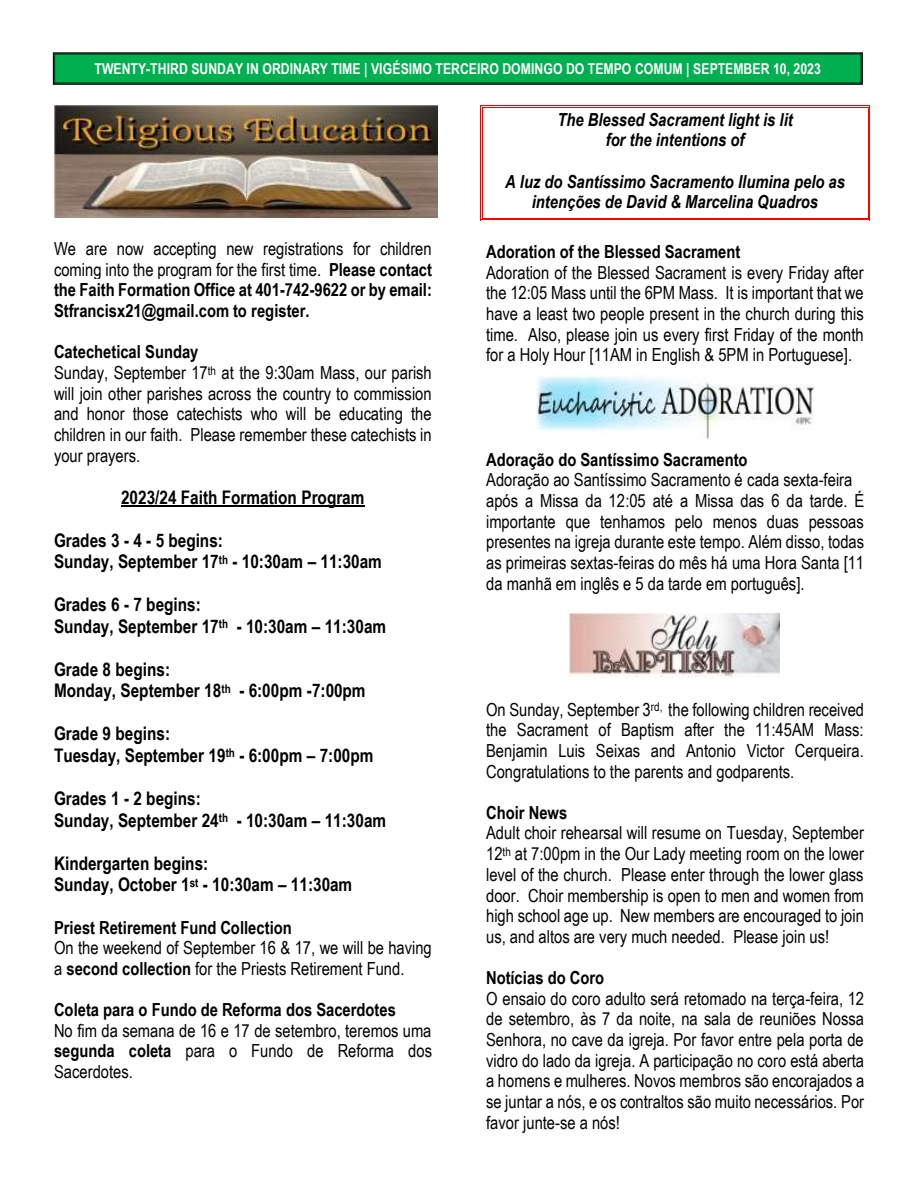
<style>
.page{position:relative;width:918px;height:1188px;background:#fff}
.page>*{position:absolute;margin:0;border:0;box-sizing:border-box;transform-origin:0 0}
.t1{font:700 18.75px/21.6px "Arial Narrow";color:#000}
.t2{font:18px/20.7px "Arial Narrow";color:#000;text-align:justify}
.t3{font:700 18px/20.7px "Arial Narrow";color:#000;text-align:justify}
.t4{font:italic 700 18px/20.7px "Arial Narrow";color:#000;text-align:center}
.t5{font:700 15px "Arial Narrow";color:#fff}
.s1{font-weight:400}
.s2{font-weight:700}
</style>
<div class="page">
<svg style="left:53px;top:52px;width:810px;height:33px;background:#049c49"></svg>
<hr style="left:121px;top:506px;width:244px;height:1px;background:#000">
<hr style="left:482px;top:105px;width:386px;height:1px;background:#f00">
<hr style="left:482px;top:107px;width:386px;height:1px;background:#f00">
<hr style="left:482px;top:219px;width:386px;height:1px;background:#f00">
<hr style="left:482px;top:218px;width:386px;height:1px;background:#f00">
<svg style="left:480px;top:105px;width:3px;height:115px"></svg>
<svg style="left:868px;top:105px;width:2px;height:115px"></svg>
<img style="left:54px;top:105px;width:383px;height:112px">
<img style="left:537px;top:375px;width:276px;height:63px">
<img style="left:570px;top:614px;width:210px;height:64px">
<p class="t5" style="left:95px;top:60px;width:728px">TWENTY-THIRD SUNDAY IN ORDINARY TIME | VIGÉSIMO TERCEIRO DOMINGO DO TEMPO COMUM | SEPTEMBER 10, 2023</p>
<p class="t3" style="left:54px;top:238px;width:380px"><span class="s1">We are now accepting new registrations for children coming into the program for the first time.</span> Please contact the Faith Formation Office at 401-742-9622 or by email:<br>Stfrancisx21@gmail.com to register.</p>
<p class="t2" style="left:54px;top:342px;width:379px;text-align:left"><span class="s2">Catechetical Sunday<br></span>Sunday, September 17<sup>th</sup> at the 9:30am Mass, our parish will join other parishes across the country to commission and honor those catechists who will be educating the children in our faith. Please remember these catechists in your prayers.</p>
<p class="t1" style="left:121px;top:486px;width:245px">2023/24 Faith Formation Program</p>
<p class="t1" style="left:54px;top:529px;width:329px">Grades 3 - 4 - 5 begins:<br>Sunday, September 17<sup>th</sup> - 10:30am – 11:30am</p>
<p class="t1" style="left:54px;top:594px;width:334px">Grades 6 - 7 begins:<br>Sunday, September 17<sup>th</sup> - 10:30am – 11:30am</p>
<p class="t1" style="left:54px;top:658px;width:313px">Grade 8 begins:<br>Monday, September 18<sup>th</sup> - 6:00pm -7:00pm</p>
<p class="t1" style="left:54px;top:723px;width:321px">Grade 9 begins:<br>Tuesday, September 19<sup>th</sup> - 6:00pm – 7:00pm</p>
<p class="t1" style="left:54px;top:787px;width:334px">Grades 1 - 2 begins:<br>Sunday, September 24<sup>th</sup> - 10:30am – 11:30am</p>
<p class="t1" style="left:54px;top:852px;width:300px">Kindergarten begins:<br>Sunday, October 1<sup>st</sup> - 10:30am – 11:30am</p>
<p class="t3" style="left:54px;top:917px;width:239px">Priest Retirement Fund Collection</p>
<p class="t2" style="left:54px;top:937px;width:379px">On the weekend of September 16 &amp; 17, we will be having a <span class="s2">second collection</span> for the Priests Retirement Fund.</p>
<p class="t3" style="left:54px;top:999px;width:343px">Coleta para o Fundo de Reforma dos Sacerdotes</p>
<p class="t2" style="left:54px;top:1020px;width:380px">No fim da semana de 16 e 17 de setembro, teremos uma <span class="s2">segunda coleta</span> para o Fundo de Reforma dos Sacerdotes.</p>
<p class="t4" style="left:557px;top:109px;width:237px">The Blessed Sacrament light is lit for the intentions of</p>
<p class="t4" style="left:505px;top:171px;width:341px">A luz do Santíssimo Sacramento Ilumina pelo as intenções de David &amp; Marcelina Quadros</p>
<p class="t3" style="left:486px;top:241px;width:256px">Adoration of the Blessed Sacrament</p>
<p class="t2" style="left:486px;top:262px;width:379px">Adoration of the Blessed Sacrament is every Friday after the 12:05 Mass until the 6PM Mass. It is important that we have a least two people present in the church during this time. Also, please join us every first Friday of the month for a Holy Hour [11AM in English &amp; 5PM in Portuguese].</p>
<p class="t3" style="left:486px;top:449px;width:263px">Adoração do Santíssimo Sacramento</p>
<p class="t2" style="left:486px;top:469px;width:380px;text-align:left">Adoração ao Santíssimo Sacramento é cada sexta-feira após a Missa da 12:05 até a Missa das 6 da tarde. É importante que tenhamos pelo menos duas pessoas presentes na igreja durante este tempo. Além disso, todas as primeiras sextas-feiras do mês há uma Hora Santa [11 da manhã em inglês e 5 da tarde em português].</p>
<p class="t2" style="left:486px;top:699px;width:380px">On Sunday, September 3<sup>rd,</sup> the following children received the Sacrament of Baptism after the 11:45AM Mass:<br>Benjamin Luis Seixas and Antonio Victor Cerqueira.<br>Congratulations to the parents and godparents.</p>
<p class="t3" style="left:486px;top:802px;width:83px">Choir News</p>
<p class="t2" style="left:486px;top:823px;width:380px">Adult choir rehearsal will resume on Tuesday, September 12<sup>th</sup> at 7:00pm in the Our Lady meeting room on the lower level of the church. Please enter through the lower glass door. Choir membership is open to men and women from high school age up. New members are encouraged to join us, and altos are very much needed. Please join us!</p>
<p class="t3" style="left:486px;top:967px;width:120px">Notícias do Coro</p>
<p class="t2" style="left:486px;top:988px;width:380px">O ensaio do coro adulto será retomado na terça-feira, 12 de setembro, às 7 da noite, na sala de reuniões Nossa Senhora, no cave da igreja. Por favor entre pela porta de vidro do lado da igreja. A participação no coro está aberta a homens e mulheres. Novos membros são encorajados a se juntar a nós, e os contraltos são muito necessários. Por favor junte-se a nós!</p>
</div>
